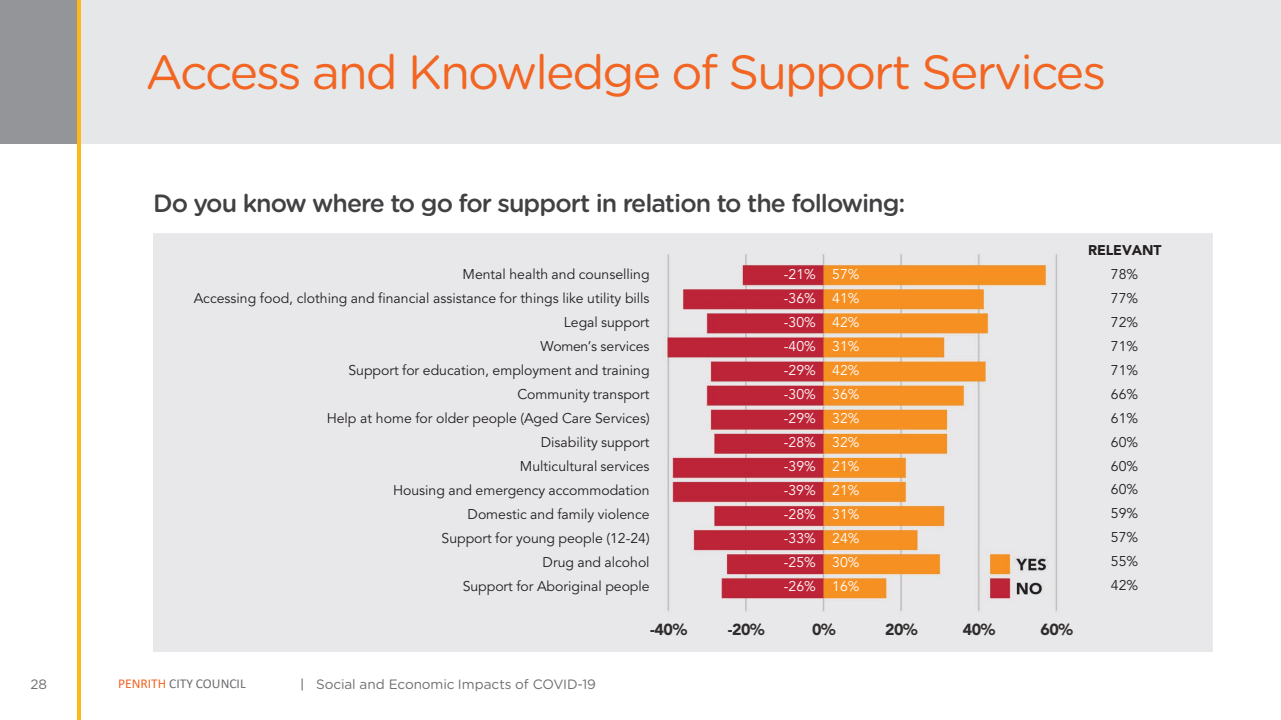
<style>
.page{position:relative;width:1281px;height:720px;background:#fff}
.page>*{position:absolute;margin:0;border:0;box-sizing:border-box;transform-origin:0 0}
.t1{font:48px "Gotham Rounded";letter-spacing:-.04em;color:#f26522}
.t2{font:500 25px "Gotham Rounded";letter-spacing:-.04em;color:#414042}
.t3{font:900 16px "Avenir LT Std";letter-spacing:-.03em;color:#2f2c2d}
.t4{font:14px "Avenir LT Std";color:#231f20}
.t5{font:14px "Avenir LT Std";color:#fff}
.t6{font:900 14px "Avenir LT Std";letter-spacing:-.005em;color:#231f20}
.t7{font:13.6px "Gotham Rounded";letter-spacing:-.01em;color:#6d6e71}
.t8{font:13.6px "Calibri";color:#6d6e71}
.s1{color:#f26522}
.s2{font-family:"Calibri"}
</style>
<div class="page">
<img style="left:153px;top:233px;width:1059px;height:419px">
<div style="left:78px;top:0;width:1202px;height:144px;background:#e6e7e8"></div>
<div style="left:0;top:0;width:78px;height:144px;background:#939598"></div>
<hr style="left:78px;top:0;width:3px;height:720px;background:#fdb916">
<h1 class="t1" style="left:145px;top:39px;width:962px">Access and Knowledge of Support Services</h1>
<p class="t2" style="left:153px;top:185px;width:753px">Do you know where to go for support in relation to the following:</p>
<p class="t6" style="left:1087px;top:242px;width:75px">RELEVANT</p>
<p class="t4" style="left:462px;top:266px;width:189px">Mental health and counselling</p>
<p class="t5" style="left:783px;top:266px;width:33px">-21%</p>
<p class="t5" style="left:832px;top:266px;width:29px">57%</p>
<p class="t4" style="left:1110px;top:266px;width:29px">78%</p>
<p class="t4" style="left:194px;top:290px;width:457px">Accessing food, clothing and financial assistance for things like utility bills</p>
<p class="t5" style="left:783px;top:290px;width:33px">-36%</p>
<p class="t5" style="left:832px;top:290px;width:29px">41%</p>
<p class="t4" style="left:1110px;top:290px;width:29px">77%</p>
<p class="t4" style="left:563px;top:314px;width:87px">Legal support</p>
<p class="t5" style="left:783px;top:314px;width:33px">-30%</p>
<p class="t5" style="left:832px;top:314px;width:29px">42%</p>
<p class="t4" style="left:1110px;top:314px;width:29px">72%</p>
<p class="t4" style="left:540px;top:338px;width:110px">Women’s services</p>
<p class="t5" style="left:783px;top:338px;width:33px">-40%</p>
<p class="t5" style="left:832px;top:338px;width:29px">31%</p>
<p class="t4" style="left:1110px;top:338px;width:29px">71%</p>
<p class="t4" style="left:348px;top:362px;width:303px">Support for education, employment and training</p>
<p class="t5" style="left:783px;top:362px;width:33px">-29%</p>
<p class="t5" style="left:832px;top:362px;width:29px">42%</p>
<p class="t4" style="left:1110px;top:362px;width:29px">71%</p>
<p class="t4" style="left:517px;top:386px;width:134px">Community transport</p>
<p class="t5" style="left:783px;top:386px;width:33px">-30%</p>
<p class="t5" style="left:832px;top:386px;width:29px">36%</p>
<p class="t4" style="left:1110px;top:386px;width:29px">66%</p>
<p class="t4" style="left:326px;top:410px;width:324px">Help at home for older people (Aged Care Services)</p>
<p class="t5" style="left:783px;top:410px;width:33px">-29%</p>
<p class="t5" style="left:832px;top:410px;width:29px">32%</p>
<p class="t4" style="left:1110px;top:410px;width:29px">61%</p>
<p class="t4" style="left:540px;top:434px;width:110px">Disability support</p>
<p class="t5" style="left:783px;top:434px;width:33px">-28%</p>
<p class="t5" style="left:832px;top:434px;width:29px">32%</p>
<p class="t4" style="left:1110px;top:434px;width:29px">60%</p>
<p class="t4" style="left:520px;top:458px;width:131px">Multicultural services</p>
<p class="t5" style="left:783px;top:458px;width:33px">-39%</p>
<p class="t5" style="left:832px;top:458px;width:29px">21%</p>
<p class="t4" style="left:1110px;top:457px;width:29px">60%</p>
<p class="t4" style="left:393px;top:482px;width:258px">Housing and emergency accommodation</p>
<p class="t5" style="left:783px;top:482px;width:33px">-39%</p>
<p class="t5" style="left:832px;top:482px;width:29px">21%</p>
<p class="t4" style="left:1110px;top:481px;width:29px">60%</p>
<p class="t4" style="left:467px;top:506px;width:183px">Domestic and family violence</p>
<p class="t5" style="left:783px;top:506px;width:33px">-28%</p>
<p class="t5" style="left:832px;top:506px;width:29px">31%</p>
<p class="t4" style="left:1110px;top:505px;width:29px">59%</p>
<p class="t4" style="left:441px;top:530px;width:210px">Support for young people (12-24)</p>
<p class="t5" style="left:783px;top:530px;width:33px">-33%</p>
<p class="t5" style="left:832px;top:530px;width:29px">24%</p>
<p class="t4" style="left:1110px;top:529px;width:29px">57%</p>
<p class="t4" style="left:542px;top:554px;width:108px">Drug and alcohol</p>
<p class="t5" style="left:783px;top:554px;width:33px">-25%</p>
<p class="t5" style="left:832px;top:554px;width:29px">30%</p>
<p class="t4" style="left:1110px;top:553px;width:29px">55%</p>
<p class="t4" style="left:462px;top:578px;width:188px">Support for Aboriginal people</p>
<p class="t5" style="left:783px;top:578px;width:33px">-26%</p>
<p class="t5" style="left:832px;top:578px;width:29px">16%</p>
<p class="t4" style="left:1110px;top:577px;width:29px">42%</p>
<p class="t7" style="left:30px;top:674px;width:18px">28</p>
<p class="t8" style="left:118px;top:674px;width:129px"><span class="s1">PENRITH</span> CITY COUNCIL</p>
<p class="t7" style="left:299px;top:674px;width:298px"><span class="s2">|</span> Social and Economic Impacts of COVID-19</p>
<p class="t3" style="left:650px;top:620px;width:39px">-40%</p>
<p class="t3" style="left:727px;top:620px;width:39px">-20%</p>
<p class="t3" style="left:812px;top:620px;width:25px">0%</p>
<p class="t3" style="left:885px;top:620px;width:34px">20%</p>
<p class="t3" style="left:962px;top:620px;width:34px">40%</p>
<p class="t3" style="left:1040px;top:620px;width:34px">60%</p>
</div>
